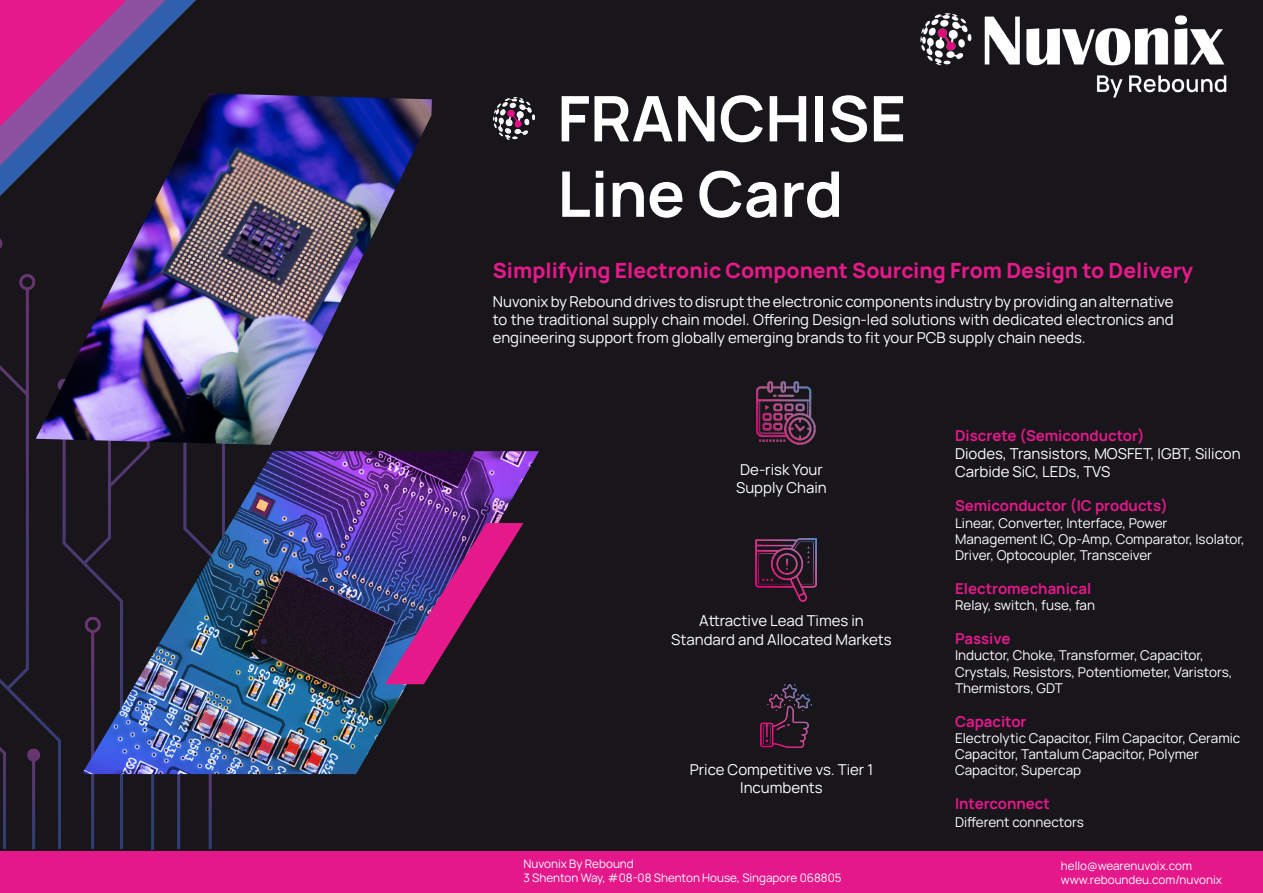
<style>
.page{position:relative;width:1263px;height:893px;background:#fff}
.page>*{position:absolute;margin:0;border:0;box-sizing:border-box;transform-origin:0 0}
.t1{font:700 62.85px "Manrope";color:#fff}
.t2{font:800 21px "Manrope";color:#e5198a}
.t3{font:15px/18px "Manrope";color:#fff;text-align:center}
.t4{font:700 15px "Manrope";color:#e5198c}
.t5{font:13.5px/16.2px "Manrope";color:#fff}
.t6{font:11.7px "Manrope";color:#fff}
</style>
<div class="page">
<div style="left:0;top:0;width:1263px;height:871px;background:#18161b"></div>
<div style="left:0;top:852px;width:1263px;height:41px;background:#e4178b"></div>
<img style="left:0;top:238px;width:238px;height:611px">
<img style="left:921px;top:13px;width:306px;height:84px">
<img style="left:756px;top:381px;width:60px;height:64px">
<img style="left:755px;top:538px;width:62px;height:64px">
<img style="left:760px;top:684px;width:52px;height:64px">
<img style="left:493px;top:98px;width:42px;height:42px">
<img style="left:36px;top:93px;width:396px;height:352px">
<img style="left:82px;top:451px;width:457px;height:323px">
<img style="left:385px;top:523px;width:138px;height:161px">
<svg style="left:0;top:0;width:196px;height:196px"></svg>
<p class="t1" style="left:557px;top:74px;width:350px">FRANCHISE</p>
<p class="t1" style="left:557px;top:150px;width:288px">Line Card</p>
<p class="t2" style="left:493px;top:256px;width:702px">Simplifying Electronic Component Sourcing From Design to Delivery</p>
<p class="t3" style="left:493px;top:292px;width:682px;text-align:justify">Nuvonix by Rebound drives to disrupt the electronic components industry by providing an alternative to the traditional supply chain model. Offering Design-led solutions with dedicated electronics and engineering support from globally emerging brands to fit your PCB supply chain needs.</p>
<p class="t3" style="left:740px;top:460px;width:84px">De-risk Your</p>
<p class="t3" style="left:736px;top:478px;width:92px">Supply Chain</p>
<p class="t3" style="left:671px;top:611px;width:222px">Attractive Lead Times in<br>Standard and Allocated Markets</p>
<p class="t3" style="left:690px;top:760px;width:185px">Price Competitive vs. Tier 1<br>Incumbents</p>
<p class="t6" style="left:523px;top:855px;width:112px">Nuvonix By Rebound</p>
<p class="t6" style="left:523px;top:869px;width:320px">3 Shenton Way, #08-08 Shenton House, Singapore 068805</p>
<p class="t4" style="left:955px;top:425px;width:191px">Discrete (Semiconductor)</p>
<p class="t3" style="left:955px;top:444px;width:287px;text-align:left">Diodes, Transistors, MOSFET, IGBT, Silicon<br>Carbide SiC, LEDs, TVS</p>
<p class="t4" style="left:955px;top:495px;width:214px">Semiconductor (IC products)</p>
<p class="t5" style="left:955px;top:514px;width:291px">Linear, Converter, Interface, Power<br>Management IC, Op-Amp, Comparator, Isolator,<br>Driver, Optocoupler, Transceiver</p>
<p class="t4" style="left:955px;top:578px;width:138px">Electromechanical</p>
<p class="t5" style="left:955px;top:597px;width:142px">Relay, switch, fuse, fan</p>
<p class="t4" style="left:955px;top:628px;width:57px">Passive</p>
<p class="t5" style="left:955px;top:647px;width:279px">Inductor, Choke, Transformer, Capacitor,<br>Crystals, Resistors, Potentiometer, Varistors,<br>Thermistors, GDT</p>
<p class="t4" style="left:955px;top:711px;width:73px">Capacitor</p>
<p class="t5" style="left:955px;top:729px;width:287px">Electrolytic Capacitor, Film Capacitor, Ceramic<br>Capacitor, Tantalum Capacitor, Polymer<br>Capacitor, Supercap</p>
<p class="t4" style="left:955px;top:793px;width:97px">Interconnect</p>
<p class="t5" style="left:955px;top:814px;width:130px">Different connectors</p>
<p class="t6" style="left:1061px;top:857px;width:132px">hello@wearenuvoix.com</p>
<p class="t6" style="left:1061px;top:871px;width:162px">www.reboundeu.com/nuvonix</p>
</div>
